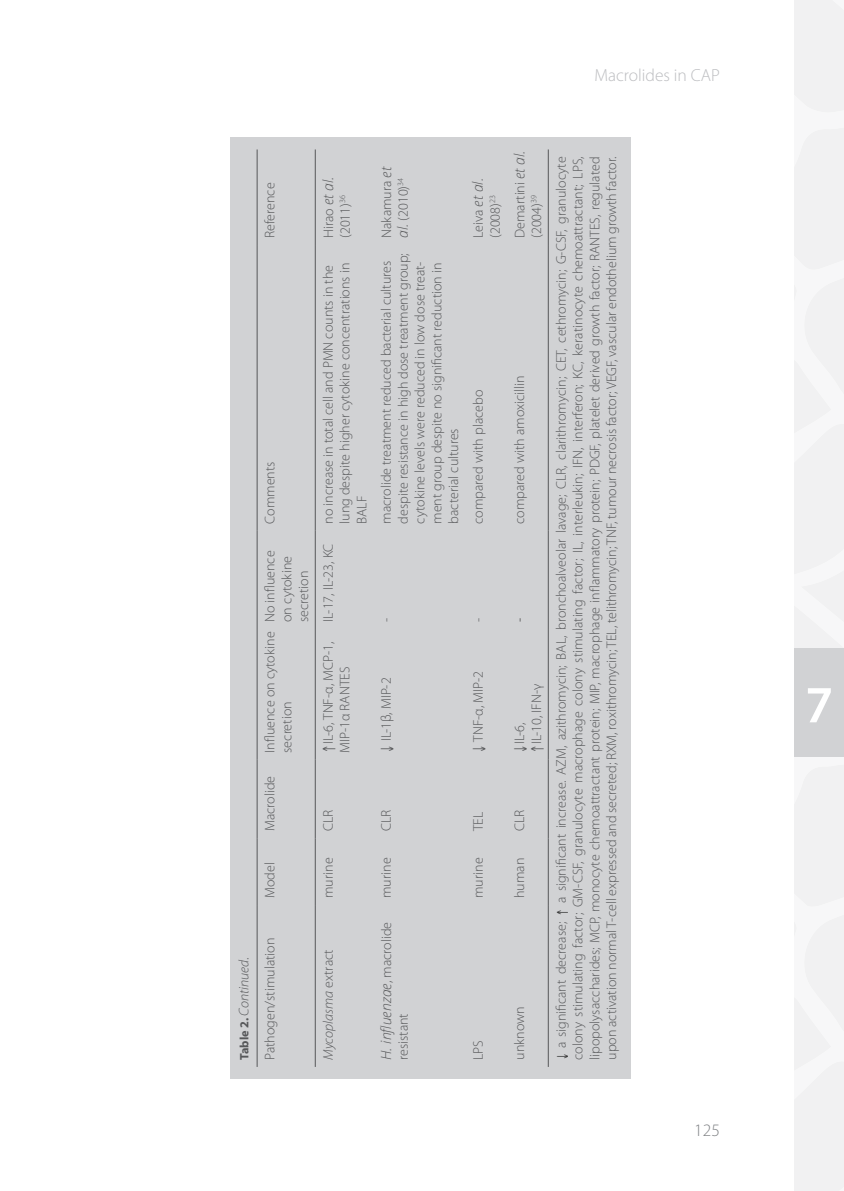
<style>
.page{position:relative;width:844px;height:1191px;background:#fff}
.page>*{position:absolute;margin:0;border:0;box-sizing:border-box;transform-origin:0 0}
.t1{font:600 52.5px "Myriad Pro";color:#fff}
.t2{font:300 17.5px "Myriad Pro";color:#bcbdc0}
.t3{font:300 17.5px "Myriad Pro";color:#808285}
.Bijschrift{font:300 14px/16.8px "Myriad Pro";color:#57585a}
.Bijschrift-2{font:italic 300 14px "Myriad Pro";color:#57585a}
.t4{font:300 14px "Myriad Pro";color:#333}
.s1{font-weight:700;font-style:normal;font-size:12.25px}
.s2{font-style:normal}
.s3{font-family:"Open Sans";font-style:italic}
.s4{color:#333}
</style>
<div class="page">
<div style="left:794px;top:0;width:49px;height:112px;background:#f1f1f2"></div>
<div style="left:794px;top:128px;width:49px;height:520px;background:#f1f1f2"></div>
<div style="left:794px;top:765px;width:49px;height:426px;background:#f1f1f2"></div>
<div style="left:794px;top:648px;width:49px;height:108px;background:#d1d2d4"></div>
<div style="left:230px;top:137px;width:400px;height:941px;background:#d1d2d4"></div>
<hr style="left:256px;top:905px;width:1px;height:162px;background:#57585a">
<hr style="left:256px;top:838px;width:1px;height:67px;background:#57585a">
<hr style="left:256px;top:759px;width:1px;height:79px;background:#57585a">
<hr style="left:256px;top:629px;width:1px;height:130px;background:#57585a">
<hr style="left:256px;top:531px;width:1px;height:98px;background:#57585a">
<hr style="left:256px;top:245px;width:1px;height:286px;background:#57585a">
<hr style="left:256px;top:149px;width:1px;height:96px;background:#57585a">
<hr style="left:315px;top:905px;width:1px;height:162px;background:#57585a">
<hr style="left:315px;top:838px;width:1px;height:67px;background:#57585a">
<hr style="left:315px;top:759px;width:1px;height:79px;background:#57585a">
<hr style="left:315px;top:629px;width:1px;height:130px;background:#57585a">
<hr style="left:315px;top:531px;width:1px;height:98px;background:#57585a">
<hr style="left:315px;top:245px;width:1px;height:286px;background:#57585a">
<hr style="left:315px;top:149px;width:1px;height:96px;background:#57585a">
<hr style="left:547px;top:905px;width:1px;height:162px;background:#57585a">
<hr style="left:547px;top:838px;width:1px;height:67px;background:#57585a">
<hr style="left:547px;top:759px;width:1px;height:79px;background:#57585a">
<hr style="left:547px;top:629px;width:1px;height:130px;background:#57585a">
<hr style="left:547px;top:531px;width:1px;height:98px;background:#57585a">
<hr style="left:547px;top:245px;width:1px;height:286px;background:#57585a">
<hr style="left:547px;top:149px;width:1px;height:96px;background:#57585a">
<p class="t2" style="left:594px;top:66px;width:127px">Macrolides in CAP</p>
<p class="Bijschrift-2" style="left:236px;top:1060px;width:104px;rotate:-90deg"><span class="s1">Table 2.</span> Continued<span class="s2">.</span></p>
<p class="Bijschrift" style="left:262px;top:238px;width:57px;rotate:-90deg">Reference</p>
<p class="Bijschrift" style="left:262px;top:524px;width:64px;rotate:-90deg">Comments</p>
<p class="Bijschrift" style="left:262px;top:622px;width:73px;rotate:-90deg">No influence on cytokine secretion</p>
<p class="Bijschrift" style="left:262px;top:752px;width:123px;rotate:-90deg">Influence on cytokine secretion</p>
<p class="Bijschrift" style="left:262px;top:831px;width:57px;rotate:-90deg">Macrolide</p>
<p class="Bijschrift" style="left:262px;top:898px;width:37px;rotate:-90deg">Model</p>
<p class="Bijschrift" style="left:262px;top:1060px;width:123px;rotate:-90deg">Pathogen/stimulation</p>
<p class="Bijschrift" style="left:320px;top:238px;width:63px;rotate:-90deg">Hirao <span class="s3">et al. </span>(2011)<sup>36</sup></p>
<p class="Bijschrift" style="left:320px;top:524px;width:262px;rotate:-90deg">no increase in total cell and PMN counts in the lung despite higher cytokine concentrations in<br>BALF</p>
<p class="Bijschrift" style="left:320px;top:622px;width:80px;rotate:-90deg">IL-17, IL-23, KC</p>
<p class="Bijschrift" style="left:320px;top:752px;width:112px;rotate:-90deg">↑IL-6, TNF-α, MCP-1,<br>MIP-1α RANTES</p>
<p class="Bijschrift" style="left:378px;top:238px;width:73px;rotate:-90deg">Nakamura <span class="s3">et al.</span> (2010)<sup>34</sup></p>
<p class="Bijschrift" style="left:378px;top:524px;width:272px;rotate:-90deg">macrolide treatment reduced bacterial cultures despite resistance in high dose treatment group; cytokine levels were reduced in low dose treat&shy;ment group despite no significant reduction in bacterial cultures</p>
<p class="Bijschrift" style="left:378px;top:622px;width:6px;rotate:-90deg">-</p>
<p class="Bijschrift" style="left:378px;top:752px;width:77px;rotate:-90deg">↓ IL-1β, MIP-2</p>
<p class="Bijschrift" style="left:320px;top:831px;width:23px;rotate:-90deg">CLR</p>
<p class="Bijschrift" style="left:320px;top:898px;width:42px;rotate:-90deg">murine</p>
<p class="Bijschrift-2" style="left:320px;top:1060px;width:112px;rotate:-90deg">Mycoplasma <span class="s2">extract</span></p>
<p class="Bijschrift" style="left:378px;top:831px;width:23px;rotate:-90deg">CLR</p>
<p class="Bijschrift" style="left:378px;top:898px;width:42px;rotate:-90deg">murine</p>
<p class="Bijschrift" style="left:378px;top:1060px;width:139px;rotate:-90deg"><span class="s3">H. influenzae</span>, macrolide resistant</p>
<p class="Bijschrift" style="left:470px;top:238px;width:62px;rotate:-90deg">Leiva <span class="s3">et al. </span>(2008)<sup>23</sup></p>
<p class="Bijschrift" style="left:469px;top:524px;width:135px;rotate:-90deg">compared with placebo</p>
<p class="Bijschrift" style="left:469px;top:622px;width:6px;rotate:-90deg">-</p>
<p class="Bijschrift" style="left:469px;top:752px;width:83px;rotate:-90deg">↓ TNF-α, MIP-2</p>
<p class="Bijschrift" style="left:469px;top:831px;width:21px;rotate:-90deg">TEL</p>
<p class="Bijschrift" style="left:469px;top:898px;width:42px;rotate:-90deg">murine</p>
<p class="Bijschrift" style="left:469px;top:1060px;width:21px;rotate:-90deg">LPS</p>
<p class="Bijschrift" style="left:511px;top:238px;width:89px;rotate:-90deg">Demartini <span class="s3">et al. </span>(2004)<sup>39</sup></p>
<p class="Bijschrift" style="left:553px;top:1060px;width:905px;text-align:justify;rotate:-90deg"><span class="s4">↓</span> a significant decrease; <span class="s4">↑</span> a significant increase. AZM, azithromycin; BAL, bronchoalveolar lavage; CLR, clarithromycin; CET, cethromycin; G-CSF, granulocyte colony stimulating factor; GM-CSF, granulocyte macrophage colony stimulating factor; IL, interleukin; IFN, interferon; KC, keratinocyte chemoattractant; LPS, lipopolysaccharides; MCP, monocyte chemoattractant protein; MIP, macrophage inflammatory protein; PDGF, platelet derived growth factor; RANTES, regulated upon activation normal T-cell expressed and secreted; RXM, roxithromycin; TEL, telithromycin; TNF, tumour necrosis factor; VEGF, vascular endothelium growth factor.</p>
<p class="Bijschrift" style="left:511px;top:524px;width:150px;rotate:-90deg">compared with amoxicillin</p>
<p class="t4" style="left:511px;top:622px;width:6px;rotate:-90deg">-</p>
<p class="Bijschrift" style="left:528px;top:752px;width:70px;rotate:-90deg">↑IL-10, IFN-γ</p>
<p class="Bijschrift" style="left:511px;top:752px;width:32px;rotate:-90deg">↓IL-6,</p>
<p class="Bijschrift" style="left:511px;top:831px;width:23px;rotate:-90deg">CLR</p>
<p class="Bijschrift" style="left:511px;top:898px;width:42px;rotate:-90deg">human</p>
<p class="Bijschrift" style="left:511px;top:1060px;width:55px;rotate:-90deg">unknown</p>
<p class="t3" style="left:694px;top:1120px;width:27px">125</p>
<h1 class="t1" style="left:804px;top:671px;width:30px">7</h1>
</div>
